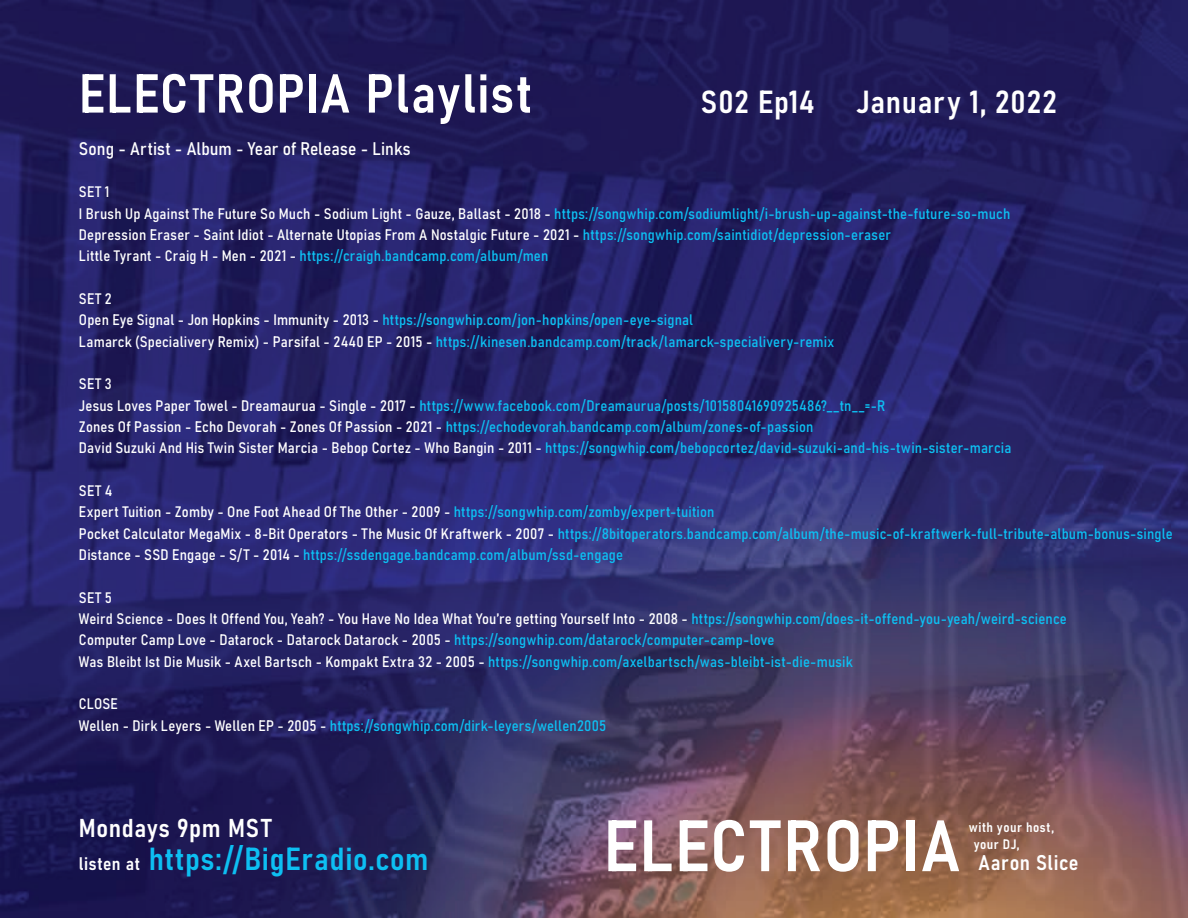
<style>
.page{position:relative;width:1188px;height:918px;background:#fff}
.page>*{position:absolute;margin:0;border:0;box-sizing:border-box;transform-origin:0 0}
.t1{font:71.55px "Bahnschrift";letter-spacing:.015em;color:#fff}
.t2{font:54px "Bahnschrift";letter-spacing:.025em;color:#fff}
.t3{font:31.5px "Bahnschrift";letter-spacing:.025em;color:#0dbff2}
.t4{font:31.5px "Bahnschrift";letter-spacing:.025em;color:#fff}
.t5{font:25.5px "Bahnschrift";letter-spacing:.025em;color:#fff}
.t6{font:21px "Bahnschrift";letter-spacing:.025em;color:#fff}
.t7{font:18px "Bahnschrift";letter-spacing:.005em;color:#fff}
.t8{font:15px/21.3px "Bahnschrift";letter-spacing:.01em;color:#0dbff2}
.t9{font:15px/21.3px "Bahnschrift";letter-spacing:.01em;color:#fff}
.t10{font:13.5px/16.5px "Bahnschrift";letter-spacing:.04em;color:#fff}
.s1{color:#0dbff2}
.s2{color:#fff}
.s3{font-size:18px;color:#fff}
</style>
<div class="page">
<img style="left:0;top:0;width:1188px;height:918px">
<h2 class="t2" style="left:79px;top:53px;width:455px">ELECTROPIA Playlist</h2>
<h3 class="t4" style="left:701px;top:78px;width:115px">S02 Ep14</h3>
<h3 class="t4" style="left:856px;top:78px;width:202px">January 1, 2022</h3>
<p class="t7" style="left:79px;top:135px;width:333px">Song - Artist - Album - Year of Release - Links</p>
<p class="t9" style="left:79px;top:180px;width:933px">SET 1<br>I Brush Up Against The Future So Much - Sodium Light - Gauze, Ballast - 2018 - <span class="s1">https://songwhip.com/sodiumlight/i-brush-up-against-the-future-so-much </span>Depression Eraser - Saint Idiot - Alternate Utopias From A Nostalgic Future - 2021 - <span class="s1">https://songwhip.com/saintidiot/depression-eraser<br></span>Little Tyrant - Craig H - Men - 2021 - <span class="s1">https://craigh.bandcamp.com/album/men</span></p>
<p class="t8" style="left:79px;top:287px;width:757px"><span class="s2">SET 2<br>Open Eye Signal - Jon Hopkins - Immunity - 2013 -</span> https://songwhip.com/jon-hopkins/open-eye-signal<br><span class="s2">Lamarck (Specialivery Remix) - Parsifal - 2440 EP - 2015 -</span> https://kinesen.bandcamp.com/track/lamarck-specialivery-remix</p>
<p class="t8" style="left:79px;top:372px;width:934px"><span class="s2">SET 3<br>Jesus Loves Paper Towel - Dreamaurua - Single - 2017 -</span> https://www.facebook.com/Dreamaurua/posts/10158041690925486?__tn__=-R<br><span class="s2">Zones Of Passion - Echo Devorah - Zones Of Passion - 2021 -</span> https://echodevorah.bandcamp.com/album/zones-of-passion<br><span class="s2">David Suzuki And His Twin Sister Marcia - Bebop Cortez - Who Bangin - 2011 -</span> https://songwhip.com/bebopcortez/david-suzuki-and-his-twin-sister-marcia</p>
<p class="t8" style="left:79px;top:479px;width:1095px"><span class="s2">SET 4<br>Expert Tuition - Zomby - One Foot Ahead Of The Other - 2009 -</span> https://songwhip.com/zomby/expert-tuition<br><span class="s2">Pocket Calculator MegaMix - 8-Bit Operators - The Music Of Kraftwerk - 2007 -</span> https://8bitoperators.bandcamp.com/album/the-music-of-kraftwerk-full-tribute-album-bonus-single <span class="s2">Distance - SSD Engage - S/T - 2014 -</span> https://ssdengage.bandcamp.com/album/ssd-engage</p>
<p class="t9" style="left:79px;top:586px;width:989px">SET 5<br>Weird Science - Does It Offend You, Yeah? - You Have No Idea What You’re getting Yourself Into - 2008 - <span class="s1">https://songwhip.com/does-it-offend-you-yeah/weird-science </span>Computer Camp Love - Datarock - Datarock Datarock - 2005 - <span class="s1">https://songwhip.com/datarock/computer-camp-love<br></span>Was Bleibt Ist Die Musik - Axel Bartsch - Kompakt Extra 32 - 2005 - <span class="s1">https://songwhip.com/axelbartsch/was-bleibt-ist-die-musik</span></p>
<p class="t8" style="left:79px;top:692px;width:529px"><span class="s2">CLOSE<br>Wellen - Dirk Leyers - Wellen EP - 2005 -</span> https://songwhip.com/dirk-leyers/wellen2005</p>
<h3 class="t5" style="left:79px;top:809px;width:194px">Mondays 9pm MST</h3>
<h3 class="t3" style="left:79px;top:835px;width:351px"><span class="s3">listen at</span> https://BigEradio.com</h3>
<h1 class="t1" style="left:604px;top:792px;width:358px">ELECTROPIA</h1>
<p class="t10" style="left:974px;top:818px;width:82px;text-indent:-5px">with your host, your DJ,</p>
<h3 class="t6" style="left:979px;top:846px;width:101px">Aaron Slice</h3>
</div>
